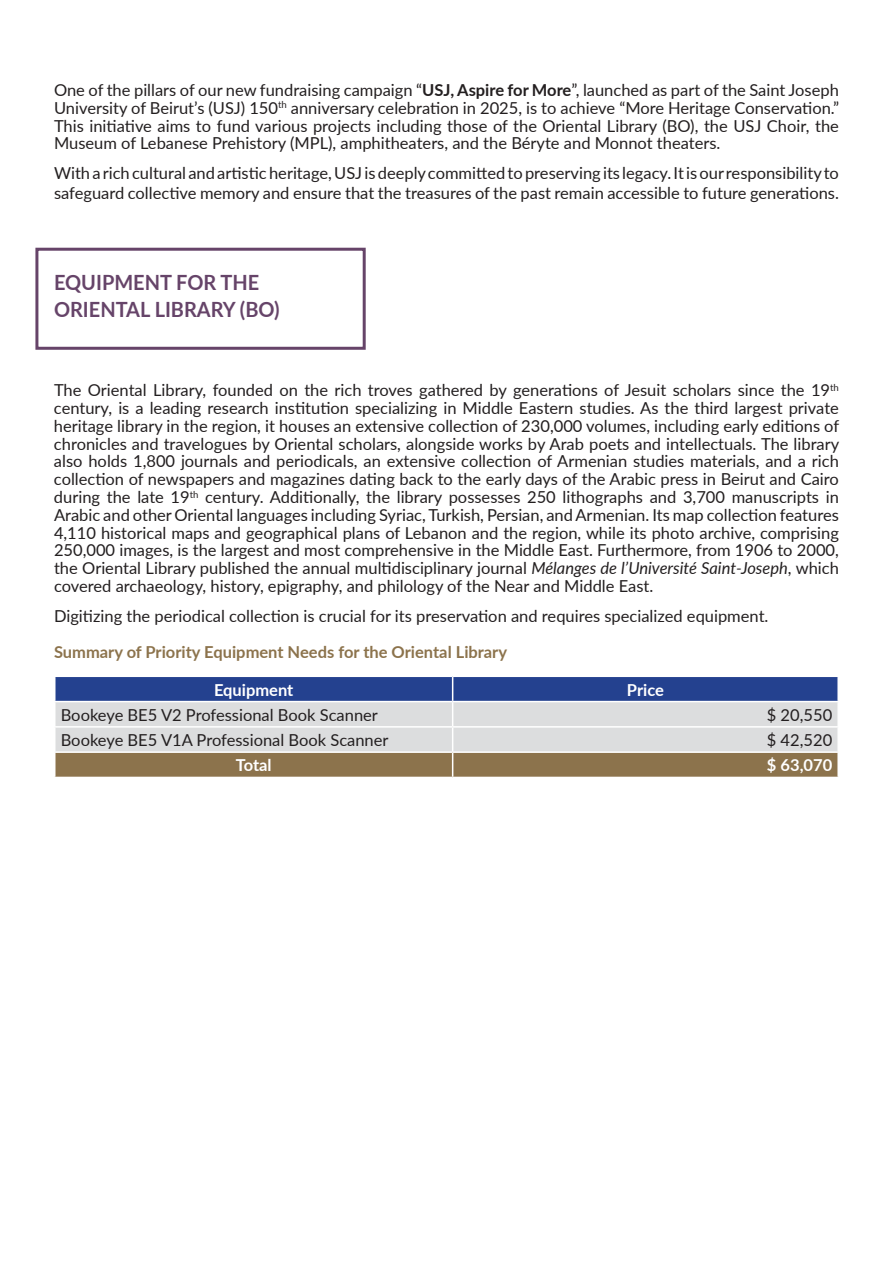
<style>
.page{position:relative;width:893px;height:1263px;background:#fff}
.page>*{position:absolute;margin:0;border:0;box-sizing:border-box;transform-origin:0 0}
.t1{font:700 21px/27px "Lato";color:#664469;scale:.95 1}
.t2{font:16.5px/17.9px "Lato";color:#231f20;text-align:justify}
.t3{font:700 16.5px "Lato";color:#8c734c}
.t4{font:700 16.5px "Lato";color:#fff}
.s1{font-weight:700}
.s2{font-style:italic}
</style>
<div class="page">
<svg style="left:54px;top:676px;width:784px;height:101px;background:#9fa0aa"></svg>
<hr style="left:837px;top:728px;width:2px;height:23px;background:#fff">
<hr style="left:453px;top:751px;width:386px;height:2px;background:#fff">
<div style="left:35px;top:248px;width:331px;height:102px;border:3px solid #664469"></div>
<p class="t2" style="left:54px;top:80px;width:787px">One of the pillars of our new fundraising campaign “<span class="s1">USJ, Aspire for More</span>”, launched as part of the Saint Joseph University of Beirut’s (USJ) 150<sup>th</sup> anniversary celebration in 2025, is to achieve “More Heritage Conservation.” This initiative aims to fund various projects including those of the Oriental Library (BO), the USJ Choir, the Museum of Lebanese Prehistory (MPL), amphitheaters, and the Béryte and Monnot theaters.</p>
<p class="t2" style="left:54px;top:163px;width:786px;line-height:19.5px">With a rich cultural and artistic heritage, USJ is deeply committed to preserving its legacy. It is our responsibility to safeguard collective memory and ensure that the treasures of the past remain accessible to future generations.</p>
<p class="t1" style="left:54px;top:268px;width:239px">EQUIPMENT FOR THE<br>ORIENTAL LIBRARY (BO)</p>
<p class="t2" style="left:54px;top:381px;width:787px">The Oriental Library, founded on the rich troves gathered by generations of Jesuit scholars since the 19<sup>th </sup>century, is a leading research institution specializing in Middle Eastern studies. As the third largest private heritage library in the region, it houses an extensive collection of 230,000 volumes, including early editions of chronicles and travelogues by Oriental scholars, alongside works by Arab poets and intellectuals. The library also holds 1,800 journals and periodicals, an extensive collection of Armenian studies materials, and a rich collection of newspapers and magazines dating back to the early days of the Arabic press in Beirut and Cairo during the late 19<sup>th</sup> century. Additionally, the library possesses 250 lithographs and 3,700 manuscripts in Arabic and other Oriental languages including Syriac, Turkish, Persian, and Armenian. Its map collection features 4,110 historical maps and geographical plans of Lebanon and the region, while its photo archive, comprising 250,000 images, is the largest and most comprehensive in the Middle East. Furthermore, from 1906 to 2000, the Oriental Library published the annual multidisciplinary journal <span class="s2">Mélanges de l’Université Saint-Joseph</span>, which covered archaeology, history, epigraphy, and philology of the Near and Middle East.</p>
<p class="t2" style="left:54px;top:606px;width:716px">Digitizing the periodical collection is crucial for its preservation and requires specialized equipment.</p>
<p class="t3" style="left:54px;top:639px;width:455px">Summary of Priority Equipment Needs for the Oriental Library</p>
<p class="t4" style="left:214px;top:677px;width:81px">Equipment</p>
<p class="t4" style="left:627px;top:677px;width:39px">Price</p>
<p class="t2" style="left:61px;top:705px;width:319px">Bookeye BE5 V2 Professional Book Scanner</p>
<p class="t2" style="left:767px;top:705px;width:67px">$ 20,550</p>
<p class="t2" style="left:61px;top:730px;width:329px">Bookeye BE5 V1A Professional Book Scanner</p>
<p class="t2" style="left:767px;top:730px;width:67px">$ 42,520</p>
<p class="t4" style="left:236px;top:753px;width:37px">Total</p>
<p class="t4" style="left:767px;top:753px;width:67px">$ 63,070</p>
</div>
